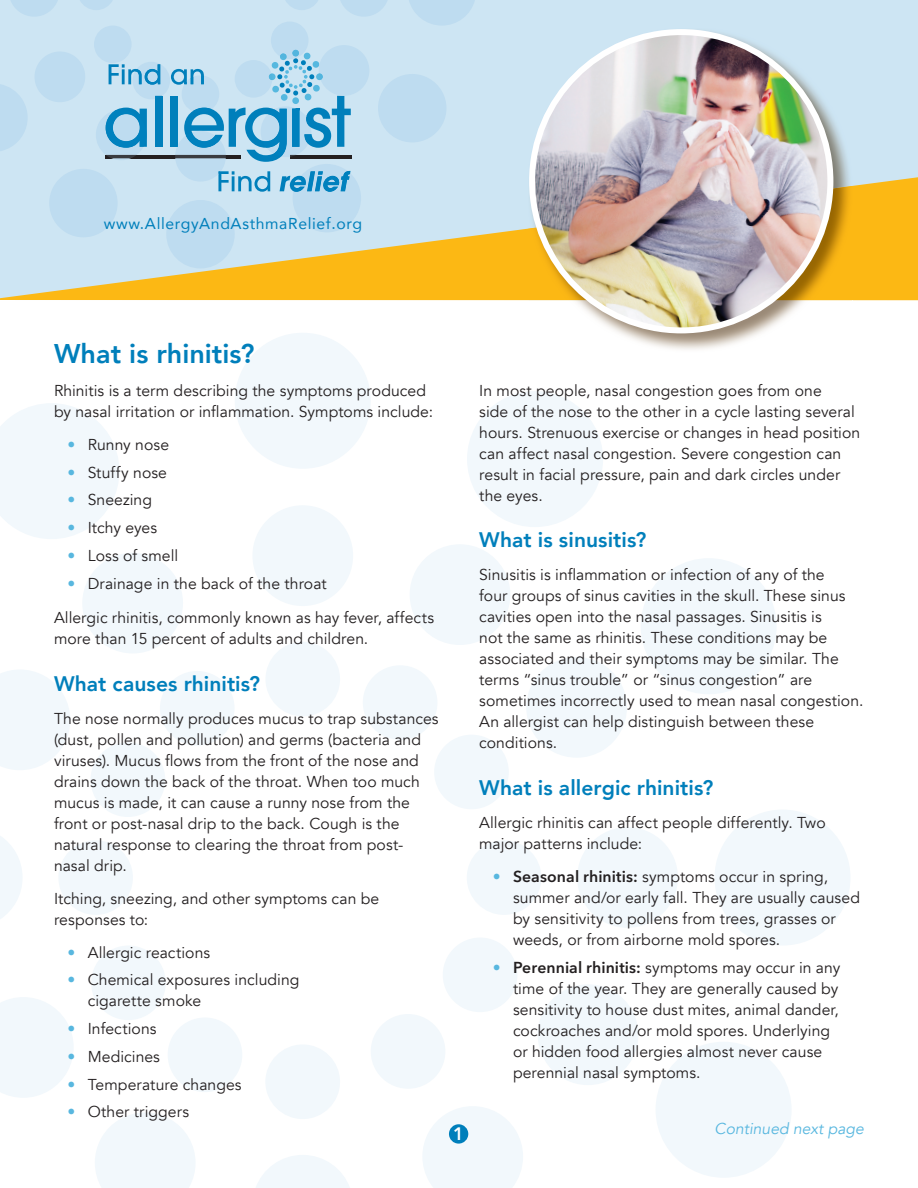
<style>
.page{position:relative;width:918px;height:1188px;background:#fff}
.page>*{position:absolute;margin:0;border:0;box-sizing:border-box;transform-origin:0 0}
.t1{font:800 27px "Avenir";color:#007fbb}
.t2{font:800 21px "Avenir";letter-spacing:.005em;color:#007fbb}
.t3{font:800 18px "Avenir";color:#fff}
.t4{font:15.75px/21px "Avenir";letter-spacing:.005em;color:#231f20}
.t5{font:15.75px "Avenir";letter-spacing:.04em;color:#007fbb}
.t6{font:italic 15.75px "Avenir";color:#58b7df}
.s1{color:#58b7df}
.s2{font-family:"Avenir Next LT Pro";font-weight:600}
</style>
<div class="page">
<div style="left:467px;top:840px;width:74px;height:75px;background:#f2f8fc;border-radius:50%"></div>
<div style="left:58px;top:840px;width:75px;height:75px;background:#f2f8fc;border-radius:50%"></div>
<div style="left:265px;top:642px;width:75px;height:74px;background:#f2f8fc;border-radius:50%"></div>
<div style="left:265px;top:1044px;width:75px;height:75px;background:#f2f8fc;border-radius:50%"></div>
<svg style="left:363px;top:666px;width:146px;height:143px"></svg>
<svg style="left:91px;top:946px;width:151px;height:146px"></svg>
<svg style="left:91px;top:671px;width:143px;height:146px"></svg>
<svg style="left:371px;top:938px;width:146px;height:150px"></svg>
<div style="left:577px;top:827px;width:101px;height:101px;background:#f2f8fc;border-radius:50%"></div>
<svg style="left:0;top:836px;width:22px;height:83px"></svg>
<div style="left:252px;top:505px;width:101px;height:101px;background:#f2f8fc;border-radius:50%"></div>
<svg style="left:256px;top:1155px;width:94px;height:33px"></svg>
<svg style="left:410px;top:545px;width:100px;height:100px"></svg>
<svg style="left:95px;top:1113px;width:100px;height:75px"></svg>
<svg style="left:527px;top:657px;width:100px;height:100px"></svg>
<svg style="left:0;top:997px;width:73px;height:101px"></svg>
<svg style="left:0;top:670px;width:70px;height:100px"></svg>
<svg style="left:538px;top:985px;width:100px;height:100px"></svg>
<svg style="left:83px;top:553px;width:100px;height:100px"></svg>
<svg style="left:423px;top:1106px;width:100px;height:82px"></svg>
<div style="left:715px;top:810px;width:135px;height:136px;background:#f2f8fc;border-radius:50%"></div>
<div style="left:235px;top:333px;width:136px;height:136px;background:#f2f8fc;border-radius:50%"></div>
<svg style="left:467px;top:391px;width:136px;height:136px"></svg>
<svg style="left:641px;top:558px;width:135px;height:136px"></svg>
<svg style="left:656px;top:1042px;width:135px;height:135px"></svg>
<svg style="left:0;top:403px;width:119px;height:136px"></svg>
<div style="left:449px;top:1124px;width:19px;height:20px;background:#007fbb;border-radius:50%"></div>
<div style="left:0;top:0;width:918px;height:300px;background:#cde5f3"></div>
<svg style="left:0;top:177px;width:918px;height:123px;fill:#fcb814"></svg>
<img style="left:528px;top:29px;width:324px;height:157px">
<img style="left:528px;top:186px;width:324px;height:164px">
<img style="left:532px;top:32px;width:298px;height:298px">
<div style="left:166px;top:200px;width:69px;height:68px;background:#bedcf0;border-radius:50%"></div>
<svg style="left:0;top:0;width:475px;height:237px"></svg>
<p class="t5" style="left:104px;top:210px;width:260px">www.AllergyAndAsthmaRelief.org</p>
<h1 class="t1" style="left:54px;top:333px;width:202px">What is rhinitis?</h1>
<p class="t4" style="left:54px;top:380px;width:381px">Rhinitis is a term describing the symptoms produced by nasal irritation or inflammation. Symptoms include:</p>
<p class="t4" style="left:67px;top:434px;width:103px"><span class="s1">•</span> Runny nose</p>
<p class="t4" style="left:67px;top:462px;width:101px"><span class="s1">•</span> Stuffy nose</p>
<p class="t4" style="left:67px;top:490px;width:86px"><span class="s1">•</span> Sneezing</p>
<p class="t4" style="left:67px;top:518px;width:91px"><span class="s1">•</span> Itchy eyes</p>
<p class="t4" style="left:67px;top:545px;width:112px"><span class="s1">•</span> Loss of smell</p>
<p class="t4" style="left:54px;top:566px;width:382px;line-height:34.5px;text-indent:13px"><span class="s1">•</span> Drainage in the back of the throat<br>Allergic rhinitis, commonly known as hay fever, affects</p>
<p class="t4" style="left:54px;top:629px;width:316px">more than 15 percent of adults and children.</p>
<h2 class="t2" style="left:54px;top:667px;width:208px">What causes rhinitis?</h2>
<p class="t4" style="left:54px;top:708px;width:386px">The nose normally produces mucus to trap substances (dust, pollen and pollution) and germs (bacteria and viruses). Mucus flows from the front of the nose and drains down the back of the throat. When too much mucus is made, it can cause a runny nose from the front or post-nasal drip to the back. Cough is the natural response to clearing the throat from post&shy;nasal drip.</p>
<p class="t4" style="left:54px;top:888px;width:327px">Itching, sneezing, and other symptoms can be responses to:</p>
<p class="t4" style="left:67px;top:942px;width:144px"><span class="s1">•</span> Allergic reactions</p>
<p class="t4" style="left:88px;top:970px;width:213px;text-indent:-20px"><span class="s1">•</span> Chemical exposures including cigarette smoke</p>
<p class="t4" style="left:67px;top:1018px;width:91px"><span class="s1">•</span> Infections</p>
<p class="t4" style="left:67px;top:1046px;width:94px"><span class="s1">•</span> Medicines</p>
<p class="t4" style="left:67px;top:1074px;width:176px"><span class="s1">•</span> Temperature changes</p>
<p class="t4" style="left:67px;top:1102px;width:123px"><span class="s1">•</span> Other triggers</p>
<p class="t3" style="left:453px;top:1120px;width:12px">1</p>
<p class="t4" style="left:479px;top:380px;width:383px">In most people, nasal congestion goes from one<br>side of the nose to the other in a cycle lasting several hours. Strenuous exercise or changes in head position can affect nasal congestion. Severe congestion can result in facial pressure, pain and dark circles under the eyes.</p>
<h2 class="t2" style="left:479px;top:524px;width:169px">What is sinusitis?</h2>
<p class="t4" style="left:479px;top:565px;width:386px">Sinusitis is inflammation or infection of any of the<br>four groups of sinus cavities in the skull. These sinus cavities open into the nasal passages. Sinusitis is<br>not the same as rhinitis. These conditions may be associated and their symptoms may be similar. The terms “sinus trouble” or “sinus congestion” are sometimes incorrectly used to mean nasal congestion.<br>An allergist can help distinguish between these conditions.</p>
<h2 class="t2" style="left:479px;top:771px;width:236px">What is allergic rhinitis?</h2>
<p class="t4" style="left:479px;top:812px;width:348px">Allergic rhinitis can affect people differently. Two major patterns include:</p>
<p class="t4" style="left:513px;top:866px;width:349px;text-indent:-20px"><span class="s1">•</span> <span class="s2">Seasonal rhinitis:</span> symptoms occur in spring, summer and/or early fall. They are usually caused by sensitivity to pollens from trees, grasses or weeds, or from airborne mold spores.</p>
<p class="t4" style="left:513px;top:957px;width:329px;text-indent:-20px"><span class="s1">•</span> <span class="s2">Perennial rhinitis:</span> symptoms may occur in any time of the year. They are generally caused by sensitivity to house dust mites, animal dander, cockroaches and/or mold spores. Underlying or hidden food allergies almost never cause perennial nasal symptoms.</p>
<p class="t6" style="left:715px;top:1119px;width:151px">Continued next page</p>
</div>
